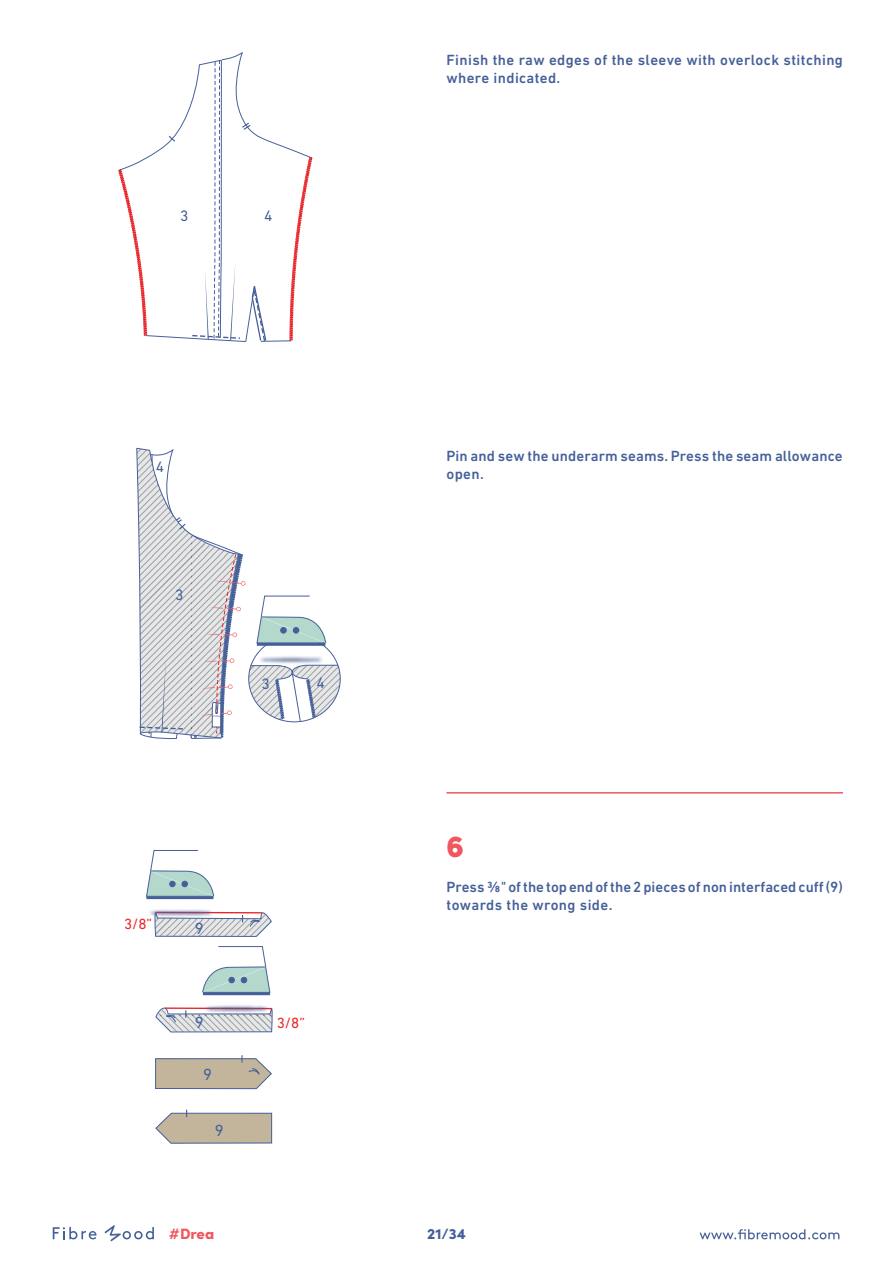
<style>
.page{position:relative;width:893px;height:1263px;background:#fff}
.page>*{position:absolute;margin:0;border:0;box-sizing:border-box;transform-origin:0 0}
.t1{font:900 28.5px "Raleway";color:#f0565d}
.t2{font:16.35px "DIN Next LT Pro";color:#466099}
.t3{font:15.45px "DIN Next LT Pro";color:#466099}
.t4{font:500 15px/18px "DIN Next LT Pro";letter-spacing:.01em;color:#456099}
.t5{font:15px "DIN Next LT Pro";color:#e9262a}
.t6{font:900 15px "Sofia Pro";color:#f0565d}
.t7{font:900 15px "Sofia Pro";color:#456099}
</style>
<div class="page">
<svg style="left:699px;top:1229px;width:140px;height:10px"></svg>
<svg style="left:53px;top:1227px;width:44px;height:12px"></svg>
<svg style="left:104px;top:1225px;width:50px;height:16px"></svg>
<hr style="left:446px;top:792px;width:397px;height:1px;background:#f0565d">
<svg style="left:118px;top:52px;width:194px;height:290px"></svg>
<svg style="left:136px;top:447px;width:205px;height:293px"></svg>
<svg style="left:155px;top:1058px;width:117px;height:31px;background:#beb4a1"></svg>
<svg style="left:155px;top:1110px;width:118px;height:34px;background:#c2baaa"></svg>
<svg style="left:259px;top:912px;width:13px;height:23px"></svg>
<svg style="left:151px;top:850px;width:48px;height:12px"></svg>
<img style="left:146px;top:862px;width:113px;height:75px">
<svg style="left:218px;top:946px;width:47px;height:12px"></svg>
<img style="left:157px;top:958px;width:116px;height:102px">
<p class="t3" style="left:180px;top:206px;width:10px">3</p>
<p class="t3" style="left:264px;top:206px;width:10px">4</p>
<p class="t3" style="left:156px;top:458px;width:10px">4</p>
<p class="t3" style="left:175px;top:586px;width:10px">3</p>
<p class="t3" style="left:262px;top:675px;width:10px">3</p>
<p class="t3" style="left:316px;top:674px;width:10px">4</p>
<p class="t5" style="left:124px;top:916px;width:30px">3/8”</p>
<p class="t2" style="left:195px;top:919px;width:10px">9</p>
<p class="t2" style="left:195px;top:1013px;width:10px">9</p>
<p class="t2" style="left:203px;top:1065px;width:10px">9</p>
<p class="t2" style="left:215px;top:1121px;width:10px">9</p>
<p class="t5" style="left:277px;top:1014px;width:30px">3/8”</p>
<p class="t4" style="left:446px;top:51px;width:398px">Finish the raw edges of the sleeve with overlock stitching where indicated.</p>
<p class="t4" style="left:446px;top:447px;width:398px">Pin and sew the underarm seams. Press the seam allowance open.</p>
<h1 class="t1" style="left:446px;top:831px;width:19px">6</h1>
<p class="t4" style="left:446px;top:878px;width:398px">Press 3/8" of the top end of the 2 pieces of non interfaced cuff (9) towards the wrong side.</p>
<p class="t6" style="left:169px;top:1222px;width:47px">#Drea</p>
<p class="t7" style="left:427px;top:1222px;width:40px">21/34</p>
</div>
